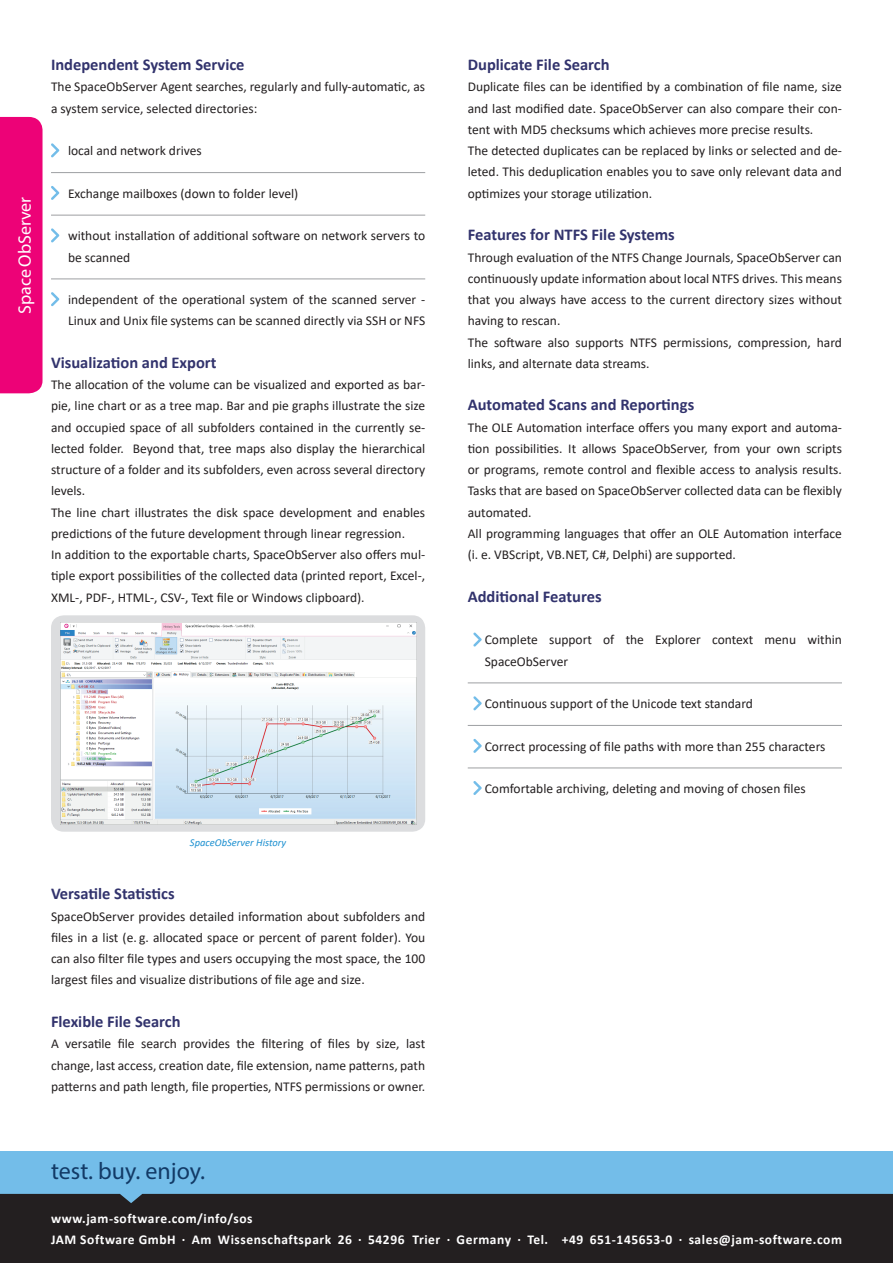
<style>
.page{position:relative;width:893px;height:1263px;background:#fff}
.page>*{position:absolute;margin:0;border:0;box-sizing:border-box;transform-origin:0 0}
.t1{font:24px "Myriad Pro";color:#123a66}
.t2{font:18px "Myriad Pro";color:#fff}
.t3{font:700 16.5px "Calibri";color:#32336d}
.t4{font:13.5px/21.3px "Calibri";color:#231f20}
.t5{font:700 13.5px/21px "Calibri";letter-spacing:.04em;color:#fff}
.t6{font:italic 10.5px "Calibri";color:#1d90d0}
</style>
<div class="page">
<hr style="left:51px;top:172px;width:374px;height:1px;background:#9d9fa2">
<hr style="left:51px;top:215px;width:374px;height:1px;background:#9d9fa2">
<hr style="left:51px;top:279px;width:374px;height:1px;background:#9d9fa2">
<hr style="left:468px;top:682px;width:374px;height:1px;background:#9d9fa2">
<hr style="left:468px;top:725px;width:374px;height:1px;background:#9d9fa2">
<hr style="left:468px;top:767px;width:374px;height:1px;background:#9d9fa2">
<div style="left:0;top:1151px;width:893px;height:112px;background:#73bde9"></div>
<div style="left:0;top:1194px;width:893px;height:69px;background:#231f20"></div>
<div style="left:0;top:117px;width:43px;height:276px;background:#ed0277"></div>
<div style="left:51px;top:615px;width:374px;height:217px;background:#dcdddf;border-radius:13px"></div>
<svg style="left:51px;top:143px;width:8px;height:14px"></svg>
<svg style="left:51px;top:186px;width:8px;height:14px"></svg>
<svg style="left:51px;top:228px;width:8px;height:15px"></svg>
<svg style="left:51px;top:292px;width:8px;height:14px"></svg>
<svg style="left:473px;top:632px;width:9px;height:15px"></svg>
<svg style="left:473px;top:696px;width:9px;height:14px"></svg>
<svg style="left:473px;top:739px;width:9px;height:14px"></svg>
<svg style="left:473px;top:781px;width:9px;height:14px"></svg>
<img style="left:61px;top:623px;width:355px;height:202px">
<h2 class="t2" style="left:14px;top:314px;width:119px;rotate:-90deg">SpaceObServer</h2>
<p class="t3" style="left:51px;top:53px;width:195px">Independent System Service</p>
<p class="t4" style="left:51px;top:76px;width:376px">The SpaceObServer Agent searches, regularly and fully-automatic, as a system service, selected directories:</p>
<p class="t4" style="left:68px;top:140px;width:135px">local and network drives</p>
<p class="t4" style="left:68px;top:182px;width:232px">Exchange mailboxes (down to folder level)</p>
<p class="t4" style="left:68px;top:225px;width:359px">without installation of additional software on network servers to be scanned</p>
<p class="t4" style="left:68px;top:289px;width:359px">independent of the operational system of the scanned server -<br>Linux and Unix file systems can be scanned directly via SSH or NFS</p>
<p class="t3" style="left:51px;top:351px;width:167px">Visualization and Export</p>
<p class="t4" style="left:51px;top:374px;width:376px">The allocation of the volume can be visualized and exported as bar&shy;pie, line chart or as a tree map. Bar and pie graphs illustrate the size and occupied space of all subfolders contained in the currently se&shy;lected folder. Beyond that, tree maps also display the hierarchical structure of a folder and its subfolders, even across several directory levels.<br>The line chart illustrates the disk space development and enables predictions of the future development through linear regression.<br>In addition to the exportable charts, SpaceObServer also offers mul&shy;tiple export possibilities of the collected data (printed report, Excel-, XML-, PDF-, HTML-, CSV-, Text file or Windows clipboard).</p>
<p class="t6" style="left:190px;top:836px;width:98px">SpaceObServer History</p>
<p class="t3" style="left:51px;top:882px;width:125px">Versatile Statistics</p>
<p class="t4" style="left:51px;top:905px;width:376px;text-align:justify">SpaceObServer provides detailed information about subfolders and files in a list (e. g. allocated space or percent of parent folder). You can also filter file types and users occupying the most space, the 100 largest files and visualize distributions of file age and size.</p>
<p class="t3" style="left:51px;top:1010px;width:131px">Flexible File Search</p>
<p class="t4" style="left:51px;top:1033px;width:376px;text-align:justify">A versatile file search provides the filtering of files by size, last change, last access, creation date, file extension, name patterns, path patterns and path length, file properties, NTFS permissions or owner.</p>
<p class="t3" style="left:468px;top:53px;width:143px">Duplicate File Search</p>
<p class="t4" style="left:468px;top:76px;width:376px">Duplicate files can be identified by a combination of file name, size and last modified date. SpaceObServer can also compare their con&shy;tent with MD5 checksums which achieves more precise results.<br>The detected duplicates can be replaced by links or selected and de&shy;leted. This deduplication enables you to save only relevant data and optimizes your storage utilization.</p>
<p class="t3" style="left:468px;top:223px;width:209px">Features for NTFS File Systems</p>
<p class="t4" style="left:468px;top:246px;width:376px">Through evaluation of the NTFS Change Journals, SpaceObServer can continuously update information about local NTFS drives. This means that you always have access to the current directory sizes without having to rescan.<br>The software also supports NTFS permissions, compression, hard links, and alternate data streams.</p>
<p class="t3" style="left:468px;top:393px;width:228px">Automated Scans and Reportings</p>
<p class="t4" style="left:468px;top:416px;width:376px">The OLE Automation interface offers you many export and automa&shy;tion possibilities. It allows SpaceObServer, from your own scripts or programs, remote control and flexible access to analysis results.<br>Tasks that are based on SpaceObServer collected data can be flexibly automated.<br>All programming languages that offer an OLE Automation interface (i. e. VBScript, VB.NET, C#, Delphi) are supported.</p>
<p class="t3" style="left:468px;top:585px;width:135px">Additional Features</p>
<p class="t4" style="left:485px;top:629px;width:359px">Complete support of the Explorer context menu within<br>SpaceObServer</p>
<p class="t4" style="left:485px;top:692px;width:270px">Continuous support of the Unicode text standard</p>
<p class="t4" style="left:485px;top:735px;width:342px">Correct processing of file paths with more than 255 characters</p>
<p class="t4" style="left:485px;top:778px;width:322px">Comfortable archiving, deleting and moving of chosen files</p>
<h1 class="t1" style="left:51px;top:1156px;width:156px">test. buy. enjoy.</h1>
<p class="t5" style="left:51px;top:1208px;width:792px">www.jam-software.com/info/sos<br>JAM Software GmbH · Am Wissenschaftspark 26 · 54296 Trier · Germany · Tel. +49 651-145653-0 · sales@jam-software.com</p>
</div>
